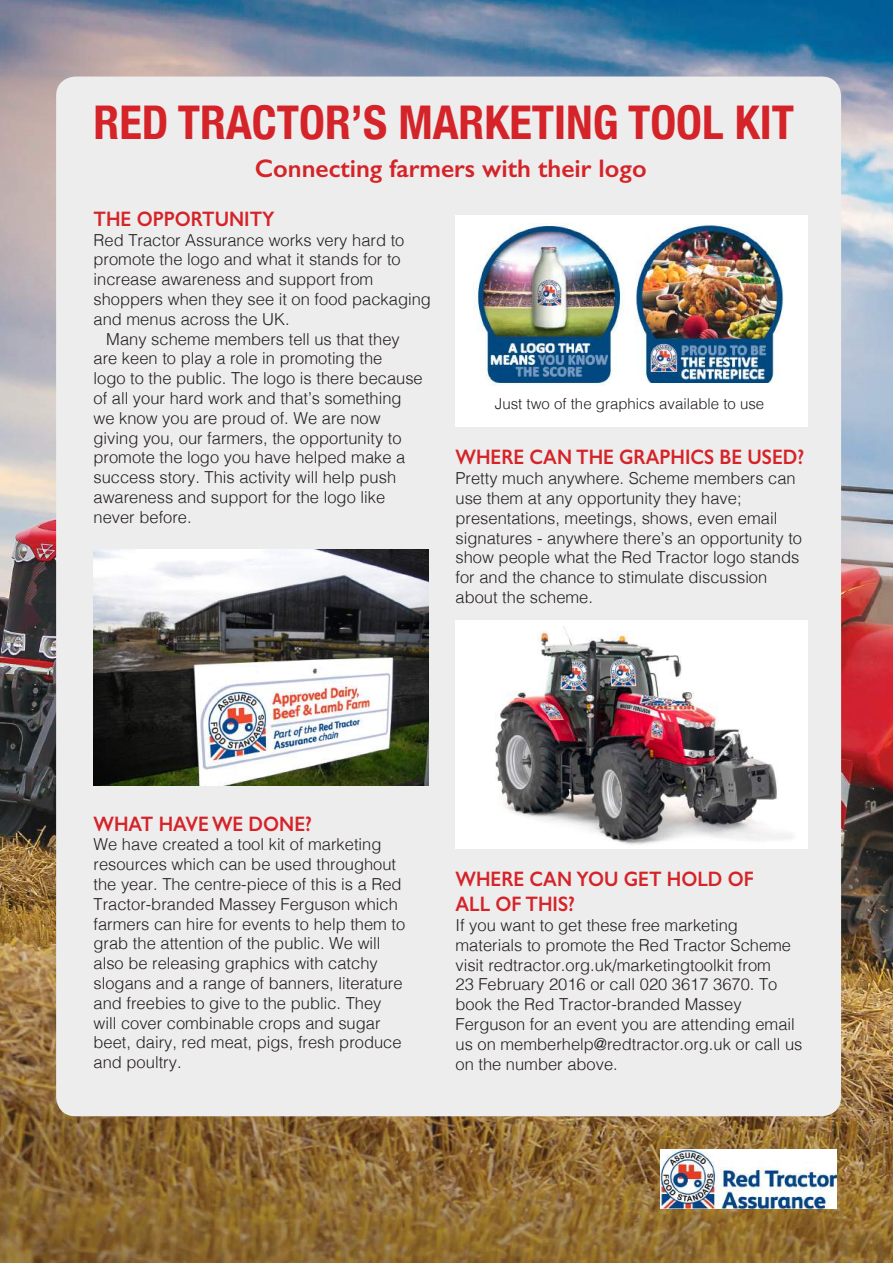
<style>
.page{position:relative;width:893px;height:1263px;background:#fff}
.page>*{position:absolute;margin:0;border:0;box-sizing:border-box;transform-origin:0 0}
.t1{font:700 condensed 46.5px "Helvetica Neue";color:#d42429}
.t2{font:600 25.5px "Gill Sans";color:#d42429}
.t3{font:600 21px/25.2px "Gill Sans";color:#d42429;scale:.9 1}
.t4{font:300 16.5px/19.8px "Helvetica";color:#241f1f}
.t5{font:300 15px "Helvetica";color:#241f1f}
</style>
<div class="page">
<img style="left:0;top:0;width:893px;height:1263px">
<div style="left:58px;top:78px;width:782px;height:1037px;background:#eeeded;border-radius:18px"></div>
<img style="left:661px;top:1149px;width:176px;height:60px">
<img style="left:455px;top:621px;width:353px;height:227px">
<div style="left:455px;top:215px;width:353px;height:212px;background:#fff"></div>
<img style="left:473px;top:223px;width:151px;height:163px">
<img style="left:635px;top:225px;width:149px;height:157px">
<img style="left:94px;top:549px;width:334px;height:236px">
<h1 class="t1" style="left:94px;top:84px;width:702px">RED TRACTOR’S MARKETING TOOL KIT</h1>
<h2 class="t2" style="left:255px;top:153px;width:393px">Connecting farmers with their logo</h2>
<p class="t3" style="left:94px;top:206px;width:203px">THE OPPORTUNITY</p>
<p class="t4" style="left:94px;top:229px;width:312px">Red Tractor Assurance works very hard to</p>
<p class="t4" style="left:94px;top:248px;width:309px">promote the logo and what it stands for to</p>
<p class="t4" style="left:94px;top:268px;width:281px">increase awareness and support from</p>
<p class="t4" style="left:94px;top:288px;width:339px">shoppers when they see it on food packaging</p>
<p class="t4" style="left:94px;top:308px;width:198px">and menus across the UK.</p>
<p class="t4" style="left:106px;top:328px;width:295px">Many scheme members tell us that they</p>
<p class="t4" style="left:94px;top:347px;width:290px">are keen to play a role in promoting the</p>
<p class="t4" style="left:94px;top:367px;width:331px">logo to the public. The logo is there because</p>
<p class="t4" style="left:94px;top:387px;width:310px">of all your hard work and that’s something</p>
<p class="t4" style="left:94px;top:407px;width:289px">we know you are proud of. We are now</p>
<p class="t4" style="left:94px;top:427px;width:310px">giving you, our farmers, the opportunity to</p>
<p class="t4" style="left:94px;top:446px;width:313px">promote the logo you have helped make a</p>
<p class="t4" style="left:94px;top:466px;width:304px">success story. This activity will help push</p>
<p class="t4" style="left:94px;top:486px;width:293px">awareness and support for the logo like</p>
<p class="t4" style="left:94px;top:506px;width:100px">never before.</p>
<p class="t5" style="left:495px;top:391px;width:271px">Just two of the graphics available to use</p>
<p class="t3" style="left:455px;top:444px;width:389px">WHERE CAN THE GRAPHICS BE USED?</p>
<p class="t4" style="left:455px;top:467px;width:348px">Pretty much anywhere. Scheme members can use them at any opportunity they have; presentations, meetings, shows, even email signatures - anywhere there’s an opportunity to show people what the Red Tractor logo stands for and the chance to stimulate discussion about the scheme.</p>
<p class="t3" style="left:94px;top:811px;width:244px">WHAT HAVE WE DONE?</p>
<p class="t4" style="left:94px;top:833px;width:313px">We have created a tool kit of marketing resources which can be used throughout the year. The centre-piece of this is a Red Tractor-branded Massey Ferguson which farmers can hire for events to help them to grab the attention of the public. We will also be releasing graphics with catchy slogans and a range of banners, literature and freebies to give to the public. They will cover combinable crops and sugar beet, dairy, red meat, pigs, fresh produce and poultry.</p>
<p class="t3" style="left:455px;top:866px;width:333px">WHERE CAN YOU GET HOLD OF<br>ALL OF THIS?</p>
<p class="t4" style="left:455px;top:914px;width:348px">If you want to get these free marketing materials to promote the Red Tractor Scheme visit redtractor.org.uk/marketingtoolkit from<br>23 February 2016 or call 020 3617 3670. To book the Red Tractor-branded Massey Ferguson for an event you are attending email us on memberhelp@redtractor.org.uk or call us on the number above.</p>
</div>
